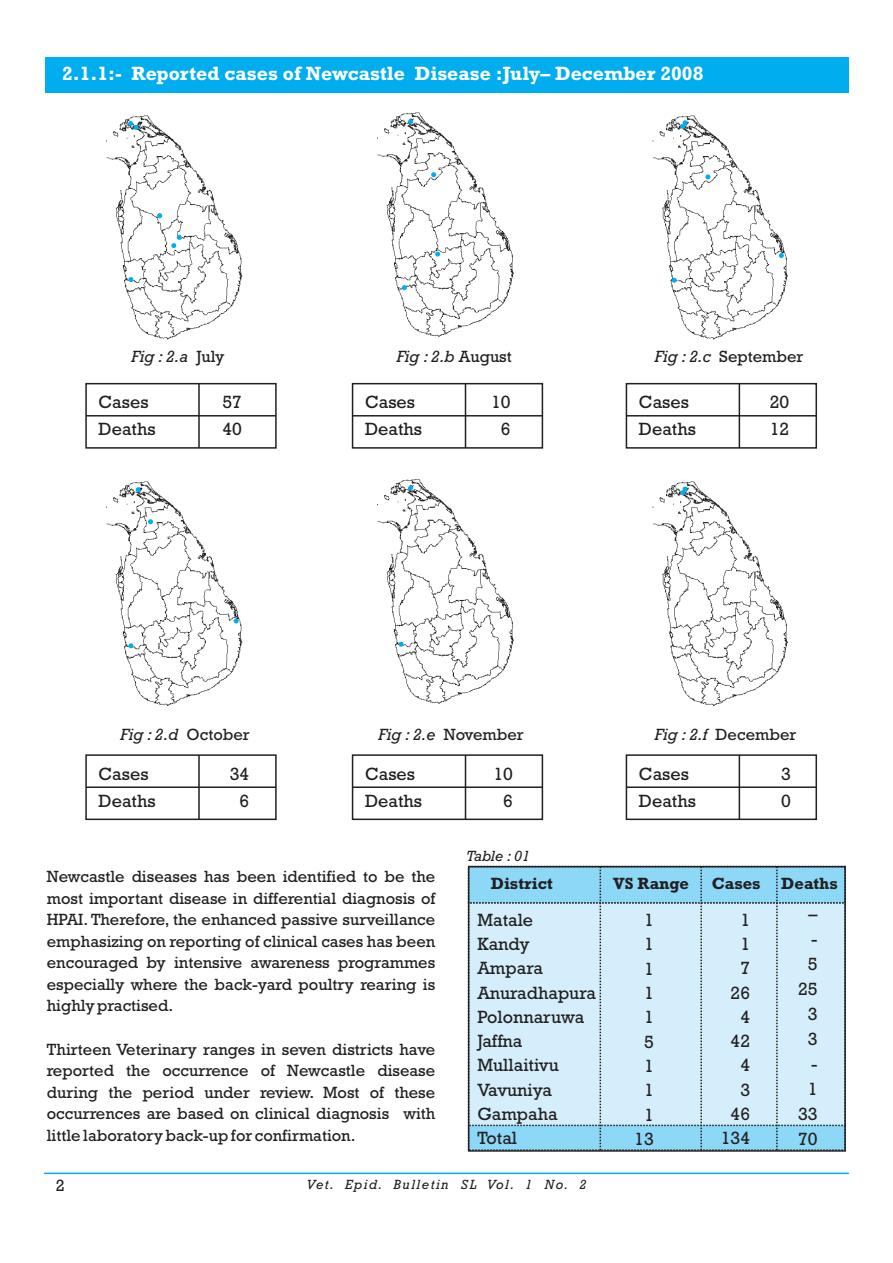
<style>
.page{position:relative;width:893px;height:1263px;background:#fff}
.page>*{position:absolute;margin:0;border:0;box-sizing:border-box;transform-origin:0 0}
.t1{font:700 19.5px "Rockwell";color:#fff}
.t2{font:18px/24.2px "Rockwell";color:#231f20}
.t3{font:16.5px/21.6px "Rockwell";color:#231f20;text-align:justify}
.t4{font:italic 16.5px "Rockwell";letter-spacing:-.01em;color:#231f20}
.t5{font:700 16.5px "Rockwell";color:#231f20}
.t6{font:italic 15px "Rockwell";color:#231f20}
.t7{font:italic 13.5px "Rockwell";letter-spacing:.105em;color:#231f20}
.s1{font-style:normal}
.s2{font-style:italic}
</style>
<div class="page">
<div style="left:44px;top:57px;width:804px;height:36px;background:#00aeef"></div>
<img style="left:107px;top:115px;width:135px;height:225px">
<div style="left:85px;top:383px;width:192px;height:66px;border:1px solid #231f20"></div>
<hr style="left:86px;top:415px;width:190px;height:1px;background:#231f20">
<hr style="left:198px;top:384px;width:2px;height:64px;background:#231f20">
<img style="left:652px;top:115px;width:135px;height:225px">
<div style="left:352px;top:383px;width:191px;height:66px;border:1px solid #231f20"></div>
<hr style="left:353px;top:415px;width:189px;height:1px;background:#231f20">
<hr style="left:465px;top:384px;width:1px;height:64px;background:#231f20">
<div style="left:626px;top:383px;width:191px;height:66px;border:1px solid #231f20"></div>
<hr style="left:626px;top:415px;width:190px;height:1px;background:#231f20">
<hr style="left:739px;top:384px;width:1px;height:64px;background:#231f20">
<svg style="left:128px;top:121px;width:11px;height:9px"></svg>
<svg style="left:157px;top:213px;width:5px;height:5px"></svg>
<svg style="left:171px;top:235px;width:11px;height:13px"></svg>
<svg style="left:128px;top:277px;width:5px;height:5px"></svg>
<img style="left:378px;top:113px;width:135px;height:224px">
<svg style="left:402px;top:285px;width:5px;height:5px"></svg>
<svg style="left:435px;top:252px;width:5px;height:5px"></svg>
<svg style="left:431px;top:172px;width:5px;height:5px"></svg>
<svg style="left:408px;top:119px;width:5px;height:5px"></svg>
<svg style="left:680px;top:120px;width:8px;height:9px"></svg>
<svg style="left:705px;top:174px;width:5px;height:5px"></svg>
<svg style="left:779px;top:253px;width:5px;height:5px"></svg>
<svg style="left:672px;top:278px;width:5px;height:5px"></svg>
<img style="left:107px;top:482px;width:135px;height:224px">
<div style="left:85px;top:754px;width:192px;height:66px;border:1px solid #231f20"></div>
<hr style="left:86px;top:786px;width:190px;height:2px;background:#231f20">
<hr style="left:198px;top:755px;width:2px;height:64px;background:#231f20">
<img style="left:652px;top:482px;width:135px;height:224px">
<div style="left:352px;top:754px;width:191px;height:66px;border:1px solid #231f20"></div>
<hr style="left:353px;top:786px;width:189px;height:2px;background:#231f20">
<hr style="left:465px;top:755px;width:1px;height:64px;background:#231f20">
<div style="left:626px;top:754px;width:191px;height:66px;border:1px solid #231f20"></div>
<hr style="left:626px;top:786px;width:190px;height:2px;background:#231f20">
<hr style="left:739px;top:755px;width:1px;height:64px;background:#231f20">
<svg style="left:136px;top:487px;width:5px;height:5px"></svg>
<svg style="left:128px;top:643px;width:5px;height:5px"></svg>
<img style="left:378px;top:479px;width:135px;height:224px">
<svg style="left:399px;top:642px;width:5px;height:5px"></svg>
<svg style="left:408px;top:485px;width:5px;height:5px"></svg>
<svg style="left:680px;top:486px;width:8px;height:9px"></svg>
<svg style="left:148px;top:519px;width:5px;height:5px"></svg>
<svg style="left:234px;top:618px;width:5px;height:5px"></svg>
<hr style="left:44px;top:1172px;width:805px;height:2px;background:#00aeef">
<svg style="left:467px;top:865px;width:379px;height:286px"></svg>
<div style="left:468px;top:866px;width:378px;height:286px;border:2px solid #231f20"></div>
<p class="t1" style="left:62px;top:66px;width:643px">2.1.1:- Reported cases of Newcastle Disease :July– December 2008</p>
<p class="t4" style="left:132px;top:351px;width:94px">Fig : 2.a <span class="s1">July</span></p>
<p class="t2" style="left:99px;top:390px;width:58px;line-height:27px">Cases<br>Deaths</p>
<p class="t2" style="left:222px;top:390px;width:21px;line-height:27px">57<br>40</p>
<p class="t4" style="left:397px;top:351px;width:117px">Fig : 2.b <span class="s1">August</span></p>
<p class="t3" style="left:655px;top:347px;width:150px"><span class="s2">Fig : 2.c</span> September</p>
<p class="t2" style="left:365px;top:390px;width:58px;line-height:27px">Cases<br>Deaths</p>
<p class="t2" style="left:491px;top:390px;width:21px;line-height:27px;text-align:center">10<br>6</p>
<p class="t2" style="left:639px;top:390px;width:58px;line-height:27px">Cases<br>Deaths</p>
<p class="t2" style="left:770px;top:390px;width:21px;line-height:27px">20<br>12</p>
<p class="t4" style="left:120px;top:728px;width:131px">Fig : 2.d <span class="s1">October</span></p>
<p class="t2" style="left:99px;top:762px;width:58px;line-height:27px">Cases<br>Deaths</p>
<p class="t2" style="left:230px;top:762px;width:21px;line-height:27px;text-align:center">34<br>6</p>
<p class="t3" style="left:379px;top:725px;width:147px"><span class="s2">Fig : 2.e</span> November</p>
<p class="t3" style="left:655px;top:725px;width:143px"><span class="s2">Fig : 2.f</span> December</p>
<p class="t2" style="left:365px;top:762px;width:58px;line-height:27px">Cases<br>Deaths</p>
<p class="t2" style="left:493px;top:762px;width:21px;line-height:27px;text-align:center">10<br>6</p>
<p class="t2" style="left:639px;top:762px;width:58px;line-height:27px">Cases<br>Deaths</p>
<p class="t2" style="left:781px;top:762px;width:11px;line-height:27px">3<br>0</p>
<p class="t6" style="left:467px;top:851px;width:65px">Table : 01</p>
<p class="t3" style="left:47px;top:867px;width:390px">Newcastle diseases has been identified to be the most important disease in differential diagnosis of HPAI. Therefore, the enhanced passive surveillance emphasizing on reporting of clinical cases has been encouraged by intensive awareness programmes especially where the back-yard poultry rearing is highly practised.</p>
<p class="t3" style="left:47px;top:1040px;width:390px">Thirteen Veterinary ranges in seven districts have reported the occurrence of Newcastle disease during the period under review. Most of these occurrences are based on clinical diagnosis with little laboratory back-up for confirmation.</p>
<p class="t5" style="left:491px;top:877px;width:63px">District</p>
<p class="t5" style="left:613px;top:877px;width:77px">VS Range</p>
<p class="t5" style="left:712px;top:877px;width:50px">Cases</p>
<p class="t5" style="left:781px;top:877px;width:58px">Deaths</p>
<p class="t2" style="left:477px;top:910px;width:120px">Matale<br>Kandy<br>Ampara<br>Anuradhapura<br>Polonnaruwa<br>Jaffna<br>Mullaitivu<br>Vavuniya<br>Gampaha<br>Total</p>
<p class="t2" style="left:634px;top:909px;width:21px;text-align:center">1<br>1<br>1<br>1<br>1<br>5<br>1<br>1<br>1<br>13</p>
<p class="t2" style="left:721px;top:910px;width:31px;text-align:right">1<br>1<br>7<br>26<br>4<br>42<br>4<br>3<br>46<br>134</p>
<p class="t2" style="left:798px;top:903px;width:21px;line-height:25px;text-align:right">– -<br>5<br>25<br>3<br>3 -<br>1<br>33<br>70</p>
<p class="t3" style="left:56px;top:1176px;width:10px">2</p>
<p class="t7" style="left:307px;top:1179px;width:281px">Vet. Epid. Bulletin SL Vol. 1 No. 2</p>
</div>
